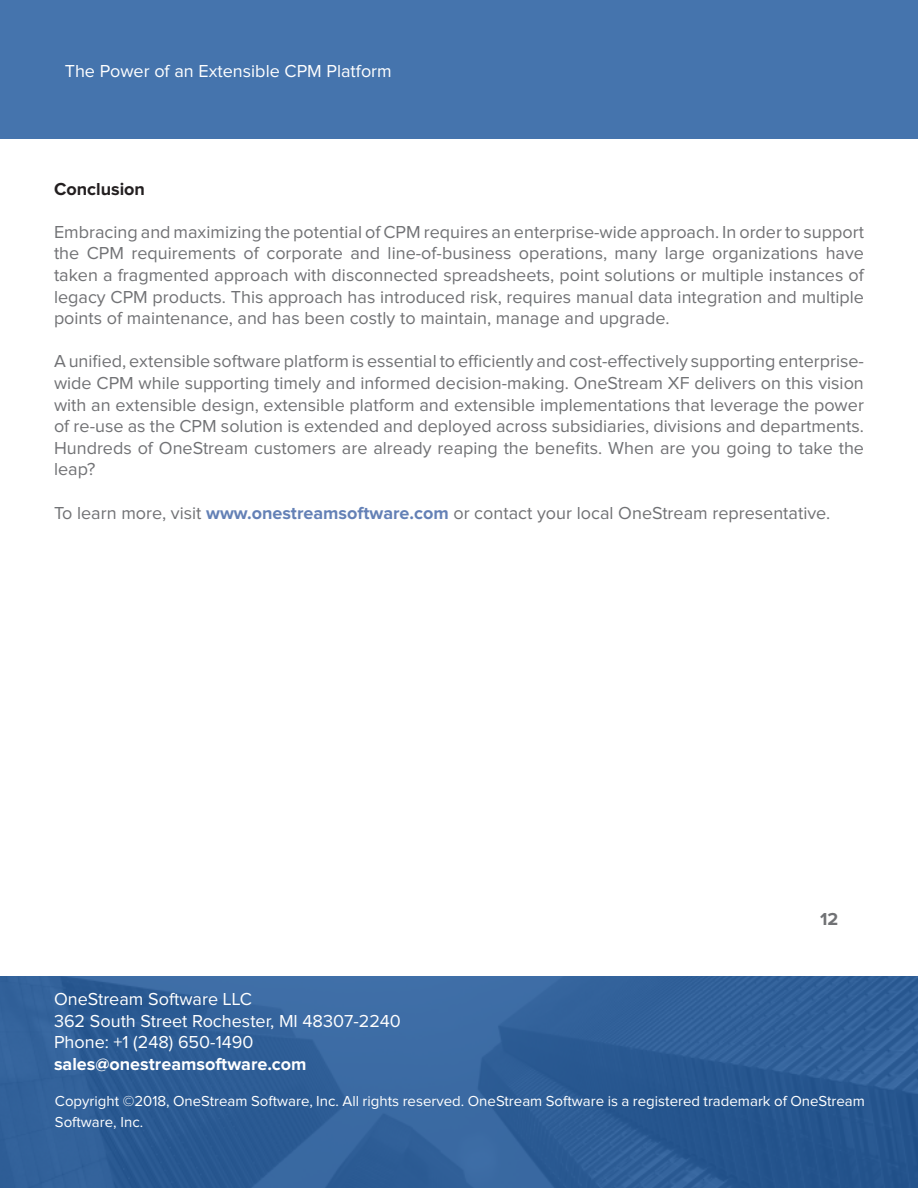
<style>
.page{position:relative;width:918px;height:1188px;background:#fff}
.page>*{position:absolute;margin:0;border:0;box-sizing:border-box;transform-origin:0 0}
.t1{font:18px/21.6px "Proxima Nova";color:#717275;text-align:justify}
.t2{font:18px "Proxima Nova";color:#fff}
.t3{font:700 18px "Proxima Nova";color:#fff}
.t4{font:700 18px "Proxima Nova";color:#231f20}
.t5{font:700 18px "Proxima Nova";color:#717275}
.t6{font:15px/21.6px "Proxima Nova";color:#fff}
.s1{font-weight:700;color:#6481b6}
</style>
<div class="page">
<div style="left:0;top:0;width:918px;height:139px;background:#4574ad"></div>
<svg style="left:0;top:976px;width:918px;height:212px;background:#2f5f98"></svg>
<p class="t2" style="left:65px;top:63px;width:328px">The Power of an Extensible CPM Platform</p>
<p class="t4" style="left:54px;top:180px;width:93px">Conclusion</p>
<p class="t1" style="left:54px;top:222px;width:812px">Embracing and maximizing the potential of CPM requires an enterprise-wide approach. In order to support the CPM requirements of corporate and line-of-business operations, many large organizations have taken a fragmented approach with disconnected spreadsheets, point solutions or multiple instances of legacy CPM products. This approach has introduced risk, requires manual data integration and multiple points of maintenance, and has been costly to maintain, manage and upgrade.</p>
<p class="t1" style="left:54px;top:351px;width:812px">A unified, extensible software platform is essential to efficiently and cost-effectively supporting enterprise&shy;wide CPM while supporting timely and informed decision-making. OneStream XF delivers on this vision with an extensible design, extensible platform and extensible implementations that leverage the power of re-use as the CPM solution is extended and deployed across subsidiaries, divisions and departments.<br>Hundreds of OneStream customers are already reaping the benefits. When are you going to take the leap?</p>
<p class="t1" style="left:54px;top:503px;width:778px">To learn more, visit <span class="s1">www.onestreamsoftware.com</span> or contact your local OneStream representative.</p>
<p class="t5" style="left:820px;top:910px;width:20px">12</p>
<p class="t2" style="left:54px;top:991px;width:200px">OneStream Software LLC</p>
<p class="t2" style="left:54px;top:1013px;width:349px">362 South Street Rochester, MI 48307-2240</p>
<p class="t2" style="left:54px;top:1034px;width:201px">Phone: +1 (248) 650-1490</p>
<p class="t3" style="left:54px;top:1056px;width:254px">sales@onestreamsoftware.com</p>
<p class="t6" style="left:55px;top:1091px;width:812px">Copyright ©2018, OneStream Software, Inc. All rights reserved. OneStream Software is a registered trademark of OneStream<br>Software, Inc.</p>
</div>
